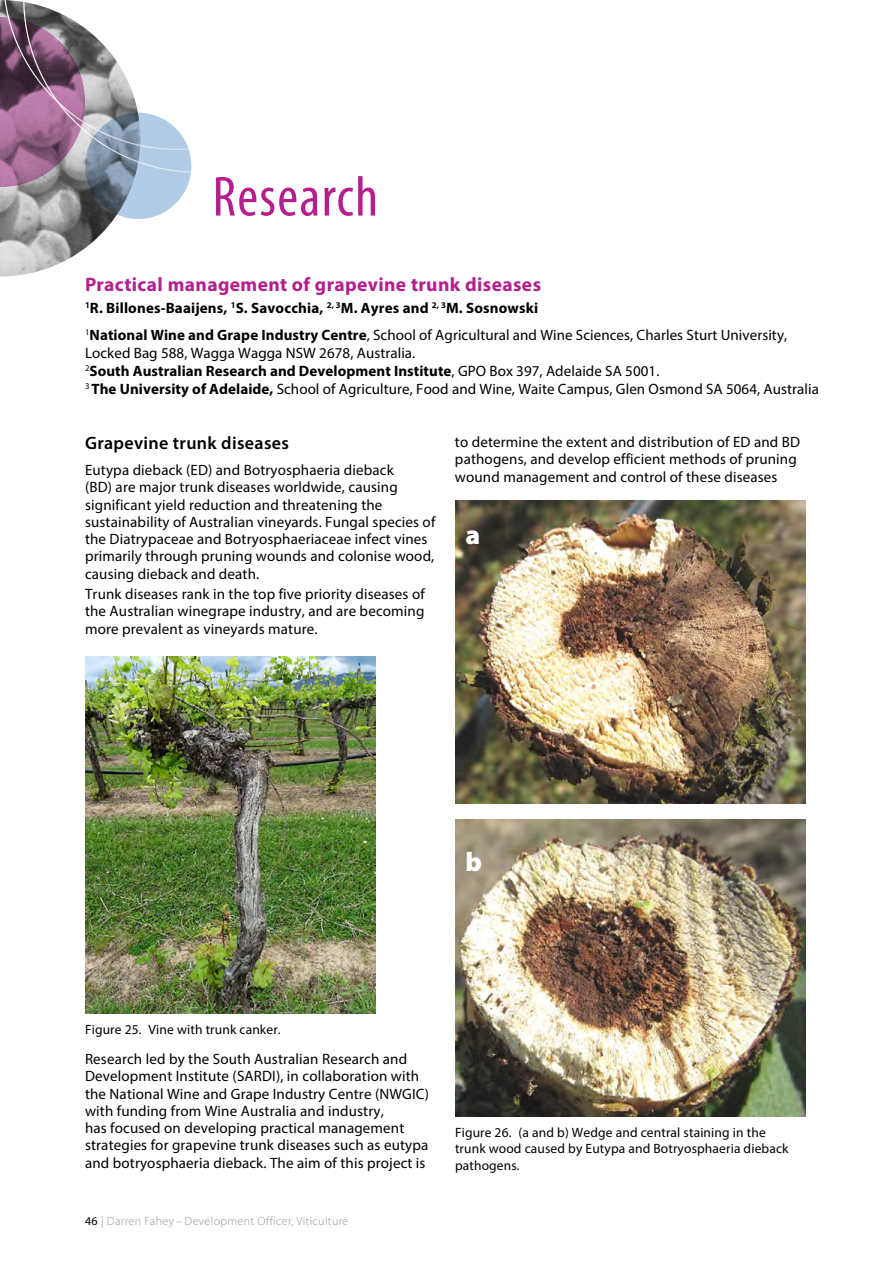
<style>
.page{position:relative;width:893px;height:1263px;background:#fff}
.page>*{position:absolute;margin:0;border:0;box-sizing:border-box;transform-origin:0 0}
.heading_1{font:condensed 57px "Myriad Pro";letter-spacing:.025em;color:#b41e8e}
.text{font:900 27px "Myriad Pro";color:#fff}
.heading_2{font:700 19.5px "Myriad Pro";letter-spacing:.02em;color:#b41e8e}
.heading_3{font:600 18px "Myriad Pro";letter-spacing:.02em;color:#000}
.Squished_text{font:15px/17.2px "Myriad Pro";letter-spacing:.01em;color:#000}
.text-2{font:15px/18px "Myriad Pro";letter-spacing:.005em;color:#000}
.text-3{font:700 15px "Myriad Pro";letter-spacing:.01em;color:#000}
.t1{font:13.5px/16.2px "Myriad Pro";letter-spacing:.01em;color:#000}
.t2{font:300 12px "Myriad Pro";letter-spacing:.03em;color:#939598}
.s1{font-weight:700}
.s2{font-weight:400;color:#000}
</style>
<div class="page">
<div style="left:85px;top:113px;width:106px;height:106px;background:#b2cce8;border-radius:50%"></div>
<svg style="left:0;top:0;width:136px;height:276px"></svg>
<svg style="left:3px;top:0;width:20px;height:151px;background:#75526c"></svg>
<svg style="left:23px;top:0;width:169px;height:174px"></svg>
<img style="left:85px;top:656px;width:291px;height:358px">
<img style="left:455px;top:500px;width:351px;height:304px">
<img style="left:455px;top:819px;width:351px;height:298px">
<h1 class="heading_1" style="left:213px;top:162px;width:167px">Research</h1>
<p class="heading_2" style="left:85px;top:272px;width:458px">Practical management of grapevine trunk diseases</p>
<p class="text-3" style="left:85px;top:298px;width:455px"><sup>1</sup>R. Billones-Baaijens, <sup>1</sup>S. Savocchia, <sup>2,</sup> <sup>3</sup>M. Ayres and <sup>2,</sup> <sup>3</sup>M. Sosnowski</p>
<p class="text-2" style="left:85px;top:325px;width:735px"><sup>1</sup><span class="s1">National Wine and Grape Industry Centre</span>, School of Agricultural and Wine Sciences, Charles Sturt University, Locked Bag 588, Wagga Wagga NSW 2678, Australia.<br><sup>2</sup><span class="s1">South Australian Research and Development Institute</span>, GPO Box 397, Adelaide SA 5001.<br><sup>3</sup> <span class="s1">The University of Adelaide,</span> School of Agriculture, Food and Wine, Waite Campus, Glen Osmond SA 5064, Australia</p>
<h3 class="heading_3" style="left:85px;top:432px;width:205px">Grapevine trunk diseases</h3>
<p class="Squished_text" style="left:85px;top:461px;width:352px">Eutypa dieback (ED) and Botryosphaeria dieback<br>(BD) are major trunk diseases worldwide, causing significant yield reduction and threatening the sustainability of Australian vineyards. Fungal species of the Diatrypaceae and Botryosphaeriaceae infect vines primarily through pruning wounds and colonise wood, causing dieback and death.</p>
<p class="Squished_text" style="left:85px;top:585px;width:341px;text-align:justify">Trunk diseases rank in the top five priority diseases of the Australian winegrape industry, and are becoming more prevalent as vineyards mature.</p>
<p class="Squished_text" style="left:455px;top:433px;width:347px">to determine the extent and distribution of ED and BD pathogens, and develop efficient methods of pruning wound management and control of these diseases</p>
<p class="text" style="left:466px;top:520px;width:16px">a</p>
<p class="text" style="left:466px;top:846px;width:18px">b</p>
<p class="t1" style="left:85px;top:1021px;width:197px">Figure 25. Vine with trunk canker.</p>
<p class="Squished_text" style="left:85px;top:1050px;width:345px">Research led by the South Australian Research and Development Institute (SARDI), in collaboration with the National Wine and Grape Industry Centre (NWGIC) with funding from Wine Australia and industry,<br>has focused on developing practical management strategies for grapevine trunk diseases such as eutypa and botryosphaeria dieback. The aim of this project is</p>
<p class="t2" style="left:85px;top:1214px;width:265px"><span class="s2">46</span> | Darren Fahey – Development Officer, Viticulture</p>
<p class="t1" style="left:455px;top:1124px;width:335px">Figure 26. (a and b) Wedge and central staining in the trunk wood caused by Eutypa and Botryosphaeria dieback pathogens.</p>
</div>
